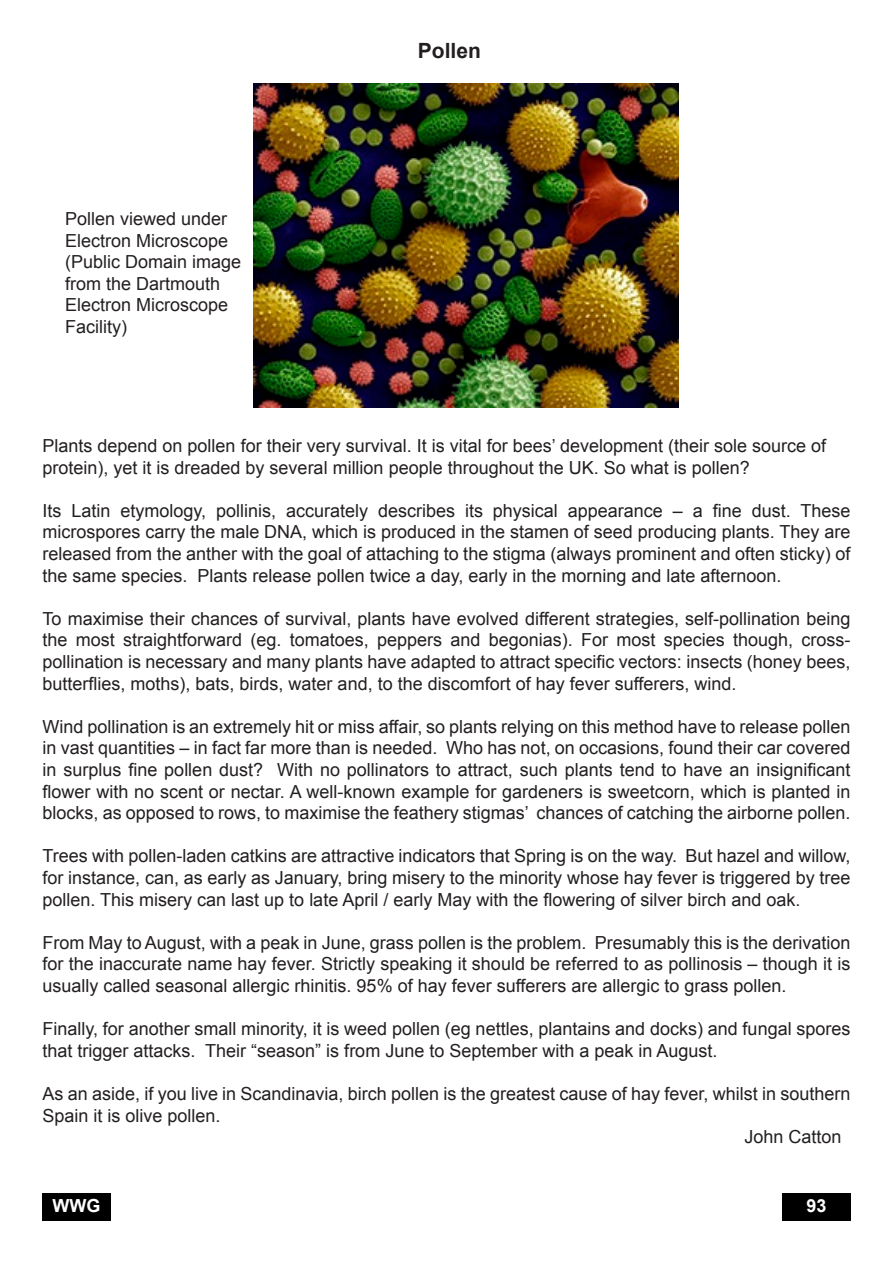
<style>
.page{position:relative;width:893px;height:1263px;background:#fff}
.page>*{position:absolute;margin:0;border:0;box-sizing:border-box;transform-origin:0 0}
.t1{font:700 21px "Arial";color:#231f20}
.t2{font:18px/21.6px "Arial";color:#231f20;text-align:justify}
.t3{font:700 18px "Arial";color:#fff}
</style>
<div class="page">
<div style="left:43px;top:1193px;width:68px;height:27px;background:#000"></div>
<div style="left:782px;top:1193px;width:68px;height:27px;background:#000"></div>
<img style="left:254px;top:83px;width:424px;height:324px">
<p class="t2" style="left:65px;top:208px;width:178px;text-align:left">Pollen viewed under<br>Electron Microscope (Public Domain image from the Dartmouth<br>Electron Microscope<br>Facility)</p>
<p class="t1" style="left:418px;top:37px;width:65px">Pollen</p>
<p class="t2" style="left:43px;top:435px;width:785px">Plants depend on pollen for their very survival. It is vital for bees’ development (their sole source of protein), yet it is dreaded by several million people throughout the UK. So what is pollen?</p>
<p class="t2" style="left:43px;top:500px;width:809px">Its Latin etymology, pollinis, accurately describes its physical appearance – a fine dust. These microspores carry the male DNA, which is produced in the stamen of seed producing plants. They are released from the anther with the goal of attaching to the stigma (always prominent and often sticky) of the same species. Plants release pollen twice a day, early in the morning and late afternoon.</p>
<p class="t2" style="left:43px;top:608px;width:809px">To maximise their chances of survival, plants have evolved different strategies, self-pollination being the most straightforward (eg. tomatoes, peppers and begonias). For most species though, cross&shy;pollination is necessary and many plants have adapted to attract specific vectors: insects (honey bees, butterflies, moths), bats, birds, water and, to the discomfort of hay fever sufferers, wind.</p>
<p class="t2" style="left:43px;top:716px;width:809px">Wind pollination is an extremely hit or miss affair, so plants relying on this method have to release pollen in vast quantities – in fact far more than is needed. Who has not, on occasions, found their car covered in surplus fine pollen dust? With no pollinators to attract, such plants tend to have an insignificant flower with no scent or nectar. A well-known example for gardeners is sweetcorn, which is planted in blocks, as opposed to rows, to maximise the feathery stigmas’ chances of catching the airborne pollen.</p>
<p class="t2" style="left:43px;top:845px;width:809px">Trees with pollen-laden catkins are attractive indicators that Spring is on the way. But hazel and willow, for instance, can, as early as January, bring misery to the minority whose hay fever is triggered by tree pollen. This misery can last up to late April / early May with the flowering of silver birch and oak.</p>
<p class="t2" style="left:43px;top:932px;width:809px">From May to August, with a peak in June, grass pollen is the problem. Presumably this is the derivation for the inaccurate name hay fever. Strictly speaking it should be referred to as pollinosis – though it is usually called seasonal allergic rhinitis. 95% of hay fever sufferers are allergic to grass pollen.</p>
<p class="t2" style="left:43px;top:1018px;width:809px">Finally, for another small minority, it is weed pollen (eg nettles, plantains and docks) and fungal spores that trigger attacks. Their “season” is from June to September with a peak in August.</p>
<p class="t2" style="left:43px;top:1083px;width:809px">As an aside, if you live in Scandinavia, birch pollen is the greatest cause of hay fever, whilst in southern</p>
<p class="t2" style="left:43px;top:1105px;width:180px">Spain it is olive pollen.</p>
<p class="t2" style="left:745px;top:1126px;width:99px">John Catton</p>
<p class="t3" style="left:53px;top:1194px;width:49px">WWG</p>
<p class="t3" style="left:806px;top:1194px;width:22px">93</p>
</div>
